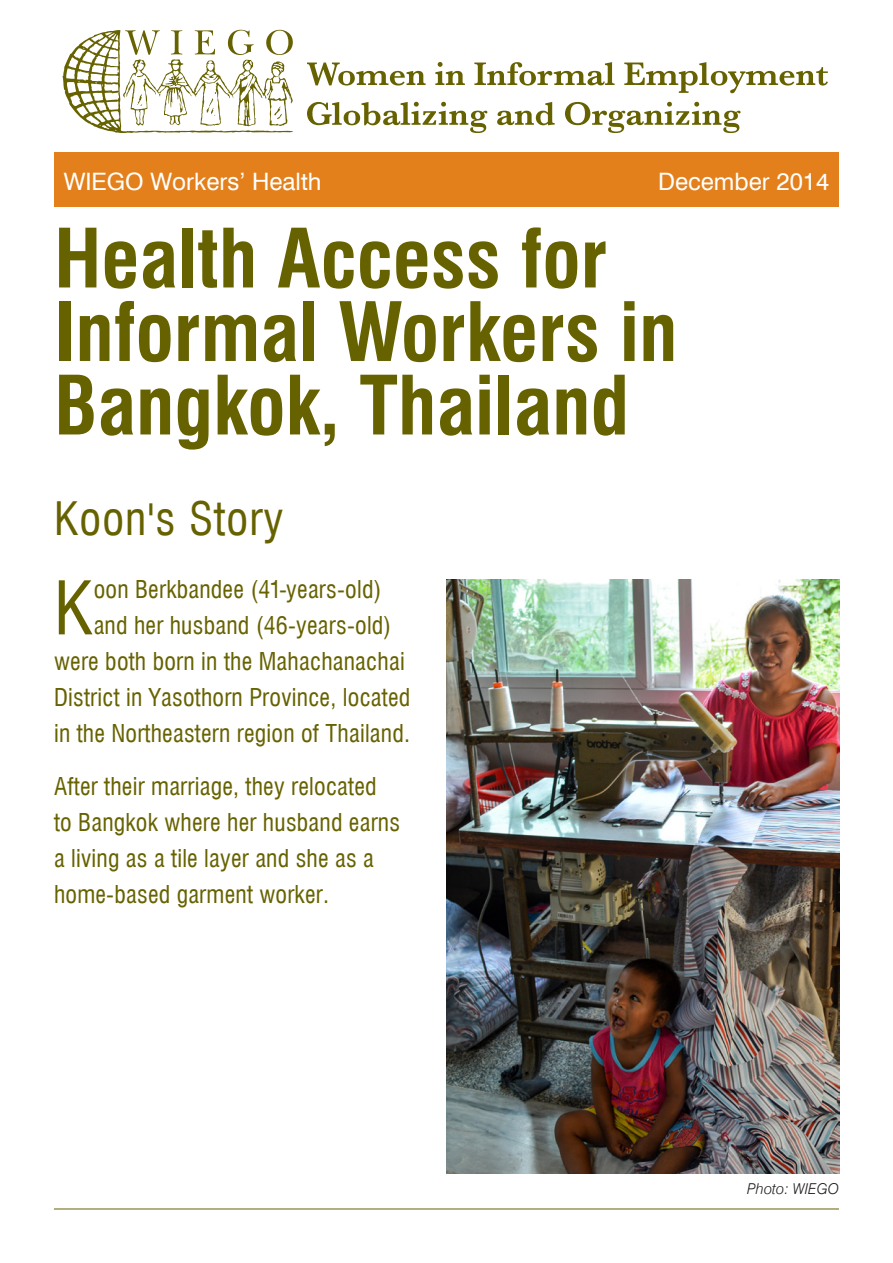
<style>
.page{position:relative;width:893px;height:1263px;background:#fff}
.page>*{position:absolute;margin:0;border:0;box-sizing:border-box;transform-origin:0 0}
.t1{font:700 condensed 79.5px/73.5px "Swiss 721 BT";color:#676200}
.cover_blurb{font:condensed 71.85px "Swiss 721 BT";color:#676200}
.Sub-title{font:condensed 45px "Swiss 721 BT";letter-spacing:.025em;color:#676200}
.cover_blurb-2{font:condensed 24px/36px "Swiss 721 BT";letter-spacing:.01em;color:#676200}
.Body1{font:24px "Swiss 721 BT";color:#fff}
.t2{font:italic 300 15px "Swiss 721 BT";color:#231f20}
</style>
<div class="page">
<hr style="left:54px;top:1208px;width:785px;height:1px;background:#676200">
<img style="left:446px;top:579px;width:394px;height:594px">
<div style="left:54px;top:152px;width:785px;height:54px;background:#e4801b"></div>
<svg style="left:307px;top:63px;width:119px;height:23px"></svg>
<svg style="left:435px;top:62px;width:30px;height:23px"></svg>
<svg style="left:474px;top:62px;width:141px;height:24px"></svg>
<svg style="left:624px;top:62px;width:204px;height:31px"></svg>
<svg style="left:307px;top:102px;width:180px;height:31px"></svg>
<svg style="left:497px;top:102px;width:58px;height:23px"></svg>
<svg style="left:565px;top:102px;width:176px;height:31px"></svg>
<svg style="left:63px;top:30px;width:230px;height:103px"></svg>
<p class="Body1" style="left:64px;top:166px;width:259px">WIEGO Workers’ Health</p>
<p class="Body1" style="left:658px;top:166px;width:173px">December 2014</p>
<p class="t1" style="left:54px;top:222px;width:625px">Health Access for<br>Informal Workers in<br>Bangkok, Thailand</p>
<p class="Sub-title" style="left:54px;top:492px;width:231px">Koon's Story</p>
<p class="cover_blurb" style="left:54px;top:565px;width:40px">K</p>
<p class="cover_blurb-2" style="left:94px;top:572px;width:289px">oon Berkbandee (41-years-old)</p>
<p class="cover_blurb-2" style="left:94px;top:608px;width:299px">and her husband (46-years-old)</p>
<p class="cover_blurb-2" style="left:54px;top:644px;width:352px">were both born in the Mahachanachai</p>
<p class="cover_blurb-2" style="left:54px;top:680px;width:358px">District in Yasothorn Province, located</p>
<p class="cover_blurb-2" style="left:54px;top:716px;width:358px">in the Northeastern region of Thailand.</p>
<p class="cover_blurb-2" style="left:54px;top:768px;width:348px">After their marriage, they relocated to Bangkok where her husband earns a living as a tile layer and she as a home-based garment worker.</p>
<p class="t2" style="left:747px;top:1179px;width:93px">Photo: WIEGO</p>
</div>
